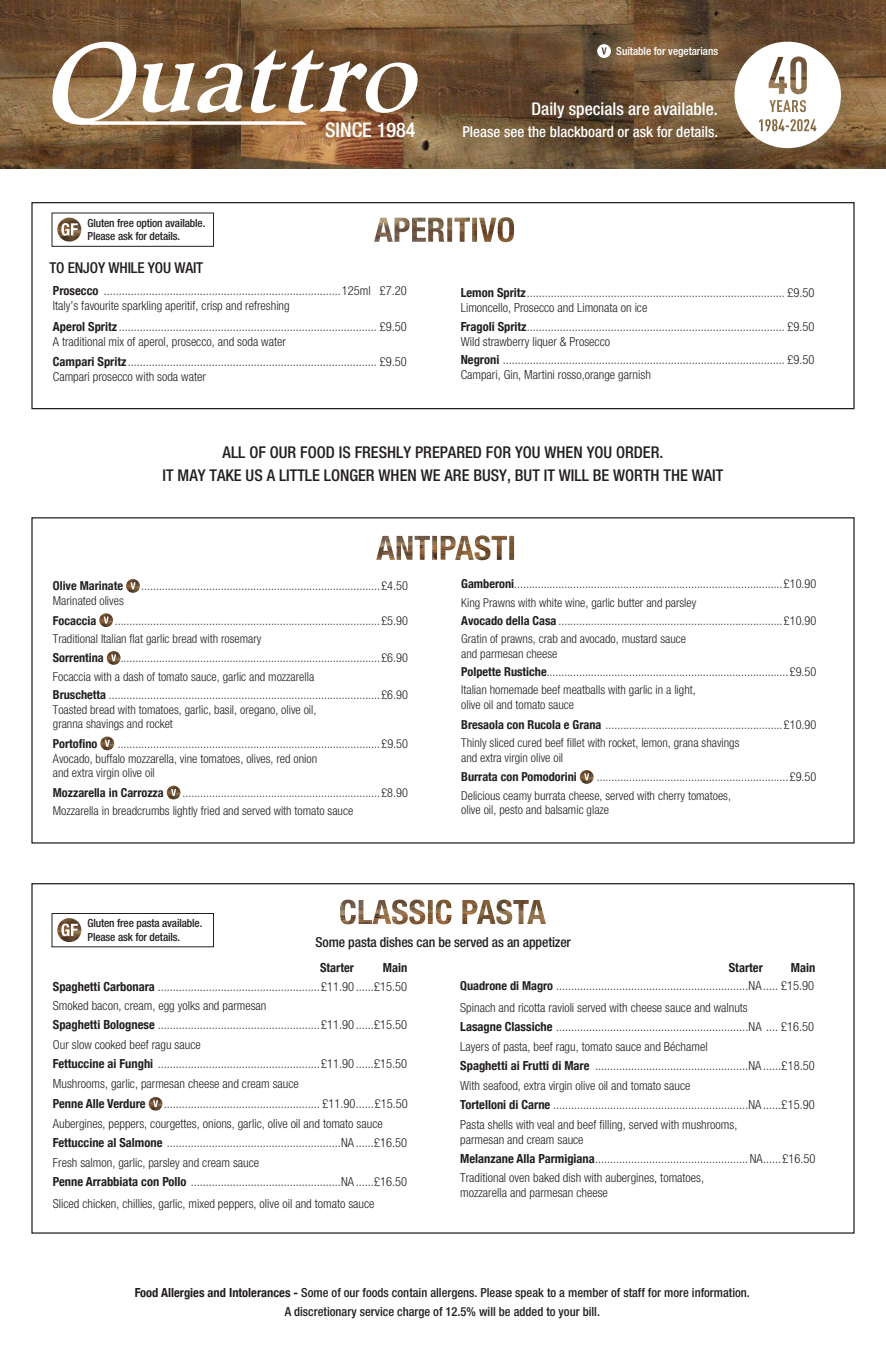
<style>
.page{position:relative;width:886px;height:1347px;background:#fff}
.page>*{position:absolute;margin:0;border:0;box-sizing:border-box;transform-origin:0 0}
.t1{font:500 condensed 20.25px "Helvetica Neue";color:#fff}
.t2{font:500 condensed 17.5px "Helvetica Neue";color:#fff}
.t3{font:500 condensed 16.25px/22.5px "Helvetica Neue";color:#231f20;text-align:center}
.t4{font:500 condensed 15px "Helvetica Neue";color:#fff}
.t5{font:500 condensed 15px "Helvetica Neue";letter-spacing:-.01em;color:#231f20}
.t6{font:500 condensed 13.75px "Helvetica Neue";letter-spacing:-.01em;color:#231f20}
.t7{font:300 condensed 12.5px/19.4px "Helvetica Neue";color:#231f20}
.t8{font:500 condensed 12.5px/18.5px "Helvetica Neue";color:#231f20;text-align:center}
.t9{font:700 condensed 12.5px "Helvetica Neue";color:#231f20}
.t10{font:300 condensed 12.25px/18.2px "Helvetica Neue";color:#231f20}
.t11{font:700 condensed 12.25px "Helvetica Neue";color:#231f20}
.t12{font:500 condensed 11.25px/13.5px "Helvetica Neue";letter-spacing:-.01em;color:#231f20}
.t13{font:500 condensed 11.12px "Helvetica Neue";color:#fff}
.s1{font-weight:700}
.s2{font-weight:700;font-size:12.25px}
</style>
<div class="page">
<img style="left:0;top:0;width:242px;height:168px">
<img style="left:242px;top:0;width:393px;height:168px">
<img style="left:635px;top:0;width:251px;height:168px">
<img style="left:126px;top:579px;width:14px;height:14px">
<img style="left:99px;top:613px;width:14px;height:14px">
<img style="left:107px;top:651px;width:14px;height:14px">
<img style="left:100px;top:736px;width:14px;height:14px">
<img style="left:167px;top:785px;width:13px;height:14px">
<img style="left:149px;top:1096px;width:13px;height:14px">
<img style="left:57px;top:918px;width:24px;height:24px">
<img style="left:57px;top:218px;width:24px;height:24px">
<img style="left:580px;top:770px;width:14px;height:14px">
<img style="left:376px;top:535px;width:138px;height:25px">
<img style="left:409px;top:899px;width:103px;height:25px">
<img style="left:374px;top:217px;width:140px;height:25px">
<svg style="left:597px;top:44px;width:14px;height:14px"></svg>
<svg style="left:51px;top:42px;width:367px;height:83px"></svg>
<div style="left:52px;top:913px;width:162px;height:34px;border:1px solid #231f20"></div>
<div style="left:52px;top:213px;width:162px;height:34px;border:1px solid #231f20"></div>
<svg style="left:734px;top:42px;width:107px;height:106px"></svg>
<div style="left:31px;top:202px;width:823px;height:207px;border:1px solid #231f20"></div>
<p class="t12" style="left:88px;top:216px;width:119px">Gluten free option available.<br>Please ask for details.</p>
<h1 class="t1" style="left:325px;top:117px;width:92px">SINCE 1984</h1>
<p class="t5" style="left:49px;top:259px;width:155px">TO ENJOY WHILE YOU WAIT</p>
<p class="t7" style="left:53px;top:283px;width:355px;line-height:15px"><span class="s1">Prosecco</span> ...............................................................................125ml £7.20<br>Italy’s favourite sparkling aperitif, crisp and refreshing</p>
<p class="t7" style="left:53px;top:318px;width:355px;line-height:15px"><span class="s1">Aperol Spritz</span> ...................................................................................... £9.50<br>A traditional mix of aperol, prosecco, and soda water</p>
<p class="t7" style="left:53px;top:354px;width:355px;line-height:15px"><span class="s1">Campari Spritz</span> ................................................................................... £9.50<br>Campari prosecco with soda water</p>
<p class="t13" style="left:616px;top:45px;width:103px">Suitable for vegetarians</p>
<h2 class="t2" style="left:531px;top:99px;width:188px">Daily specials are available.</h2>
<p class="t4" style="left:462px;top:122px;width:257px">Please see the blackboard or ask for details.</p>
<p class="t7" style="left:461px;top:285px;width:355px;line-height:15px"><span class="s1">Lemon Spritz</span>...................................................................................... £9.50<br>Limoncello, Prosecco and Limonata on ice</p>
<p class="t7" style="left:461px;top:319px;width:355px;line-height:15px"><span class="s1">Fragoli Spritz</span>...................................................................................... £9.50<br>Wild strawberry liquer &amp; Prosecco</p>
<p class="t7" style="left:461px;top:352px;width:355px;line-height:15px"><span class="s1">Negroni</span> .............................................................................................. £9.50<br>Campari, Gin, Martini rosso,orange garnish</p>
<h3 class="t3" style="left:163px;top:441px;width:562px">ALL OF OUR FOOD IS FRESHLY PREPARED FOR YOU WHEN YOU ORDER.<br>IT MAY TAKE US A LITTLE LONGER WHEN WE ARE BUSY, BUT IT WILL BE WORTH THE WAIT</h3>
<p class="t11" style="left:53px;top:576px;width:72px">Olive Marinate</p>
<p class="t10" style="left:141px;top:577px;width:268px">.................................................................................£4.50</p>
<p class="t10" style="left:53px;top:591px;width:72px">Marinated olives</p>
<p class="t11" style="left:53px;top:610px;width:45px">Focaccia</p>
<p class="t10" style="left:53px;top:611px;width:357px;text-indent:62px">..........................................................................................£5.90<br>Traditional Italian flat garlic bread with rosemary</p>
<p class="t11" style="left:53px;top:648px;width:52px">Sorrentina</p>
<p class="t10" style="left:53px;top:649px;width:357px;text-indent:68px">........................................................................................£6.90<br>Focaccia with a dash of tomato sauce, garlic and mozzarella<br><span class="s1">Bruschetta</span> ............................................................................................£6.90</p>
<p class="t10" style="left:53px;top:701px;width:265px;line-height:14.8px">Toasted bread with tomatoes, garlic, basil, oregano, olive oil, granna shavings and rocket</p>
<p class="t11" style="left:53px;top:733px;width:46px">Portofino</p>
<p class="t10" style="left:53px;top:736px;width:357px;line-height:14.8px;text-indent:65px">.........................................................................................£9.50<br>Avocado, buffalo mozzarella, vine tomatoes, olives, red onion<br>and extra virgin olive oil</p>
<p class="t11" style="left:53px;top:782px;width:112px">Mozzarella in Carrozza</p>
<p class="t10" style="left:53px;top:783px;width:357px;text-indent:130px">...................................................................£8.90<br>Mozzarella in breadcrumbs lightly fried and served with tomato sauce</p>
<p class="t10" style="left:461px;top:575px;width:357px"><span class="s1">Gamberoni</span>...........................................................................................£10.90<br>King Prawns with white wine, garlic butter and parsley<br><span class="s1">Avocado della Casa</span> ............................................................................£10.90<br>Gratin of prawns, crab and avocado, mustard sauce</p>
<p class="t10" style="left:461px;top:644px;width:357px">and parmesan cheese<br><span class="s1">Polpette Rustiche</span>..................................................................................£9.50<br>Italian homemade beef meatballs with garlic in a light,</p>
<p class="t10" style="left:461px;top:695px;width:357px;line-height:19.6px">olive oil and tomato sauce<br><span class="s1">Bresaola con Rucola e Grana</span> ............................................................£10.90</p>
<p class="t10" style="left:461px;top:735px;width:280px;line-height:14.8px">Thinly sliced cured beef fillet with rocket, lemon, grana shavings and extra virgin olive oil</p>
<p class="t11" style="left:461px;top:767px;width:117px">Burrata con Pomodorini</p>
<p class="t10" style="left:461px;top:767px;width:357px;text-indent:136px">.................................................................£9.50<br>Delicious ceamy burrata cheese, served with cherry tomatoes,</p>
<p class="t10" style="left:461px;top:800px;width:149px">olive oil, pesto and balsamic glaze</p>
<p class="t12" style="left:88px;top:916px;width:116px">Gluten free pasta available.<br>Please ask for details.</p>
<p class="t6" style="left:316px;top:933px;width:257px">Some pasta dishes can be served as an appetizer</p>
<p class="t9" style="left:320px;top:957px;width:36px">Starter</p>
<p class="t7" style="left:53px;top:957px;width:356px;text-indent:330px"><span class="s1">Main Spaghetti Carbonara</span> ......................................................£11.90 ......£15.50<br>Smoked bacon, cream, egg yolks and parmesan<br><span class="s1">Spaghetti Bolognese</span> ......................................................£11.90 ......£15.50<br>Our slow cooked beef ragu sauce<br><span class="s1">Fettuccine ai Funghi</span> ......................................................£11.90 ......£15.50<br>Mushrooms, garlic, parmesan cheese and cream sauce</p>
<p class="t9" style="left:53px;top:1093px;width:94px">Penne Alle Verdure</p>
<p class="t7" style="left:53px;top:1094px;width:357px;text-indent:111px">.................................................... £11.90......£15.50<br>Aubergines, peppers, courgettes, onions, garlic, olive oil and tomato sauce <span class="s1">Fettuccine al Salmone</span> ..........................................................NA ......£16.50<br>Fresh salmon, garlic, parsley and cream sauce<br><span class="s1">Penne Arrabbiata con Pollo</span> ..................................................NA ......£16.50</p>
<p class="t7" style="left:53px;top:1194px;width:323px">Sliced chicken, chillies, garlic, mixed peppers, olive oil and tomato sauce</p>
<p class="t9" style="left:729px;top:957px;width:36px">Starter</p>
<p class="t7" style="left:460px;top:958px;width:356px;line-height:18.5px;text-align:right"><span class="s1">Main<br></span><span class="s2">Quadrone di Magro</span> ................................................................NA ..... £15.90</p>
<p class="t7" style="left:460px;top:997px;width:356px">Spinach and ricotta ravioli served with cheese sauce and walnuts<br><span class="s1">Lasagne Classiche</span> ................................................................NA .... £16.50<br>Layers of pasta, beef ragu, tomato sauce and Béchamel<br><span class="s1">Spaghetti ai Frutti di Mare</span> ...................................................NA ......£18.50<br>With seafood, extra virgin olive oil and tomato sauce<br><span class="s1">Tortelloni di Carne</span> .................................................................NA ......£15.90<br>Pasta shells with veal and beef filling, served with mushrooms,</p>
<p class="t7" style="left:460px;top:1129px;width:357px;line-height:19px">parmesan and cream sauce<br><span class="s1">Melanzane Alla Parmigiana</span>...................................................NA......£16.50<br>Traditional oven baked dish with aubergines, tomatoes,</p>
<p class="t7" style="left:460px;top:1182px;width:149px">mozzarella and parmesan cheese</p>
<p class="t8" style="left:135px;top:1283px;width:617px"><span class="s1">Food Allergies and Intolerances -</span> Some of our foods contain allergens. Please speak to a member of staff for more information.<br>A discretionary service charge of 12.5% will be added to your bill.</p>
</div>
